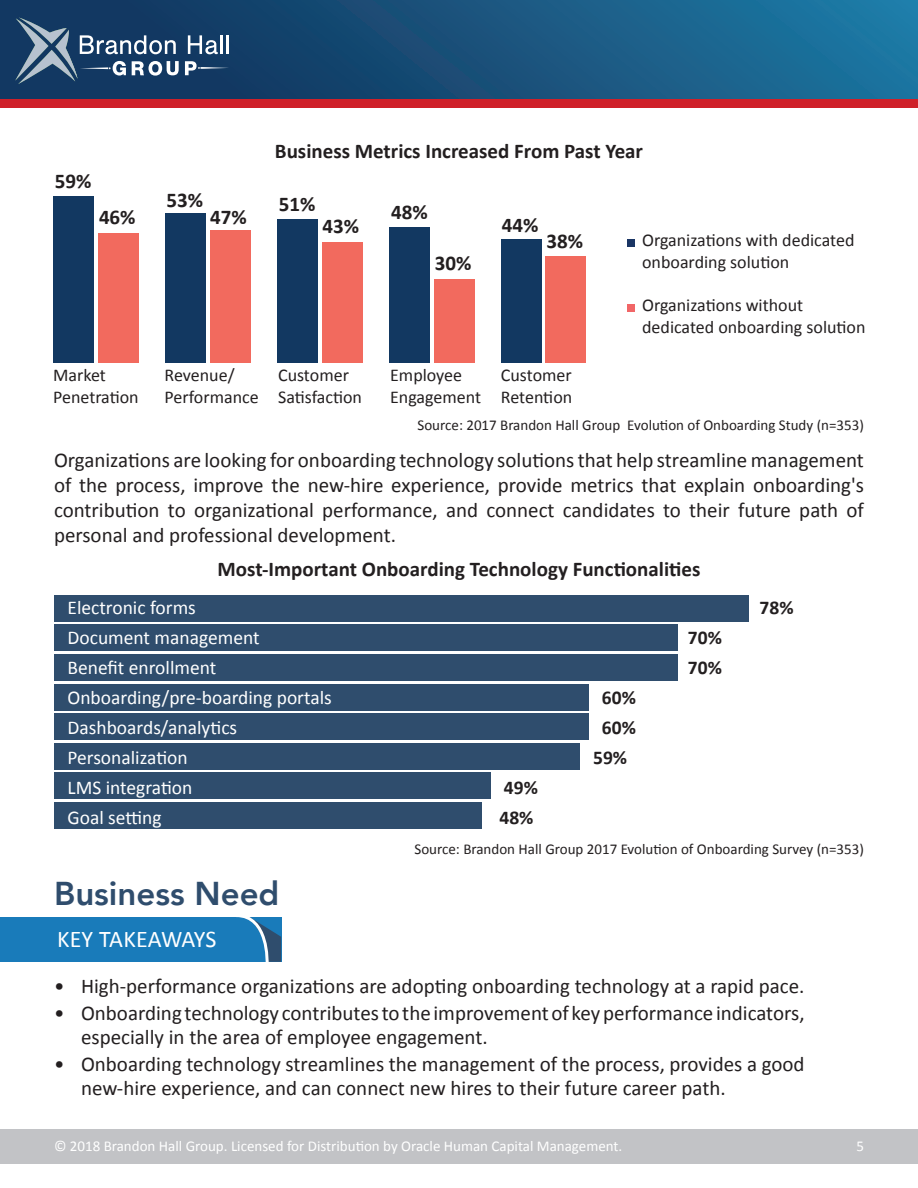
<style>
.page{position:relative;width:918px;height:1188px;background:#fff}
.page>*{position:absolute;margin:0;border:0;box-sizing:border-box;transform-origin:0 0}
.t1{font:800 33px "Avenir";color:#2f4d6d}
.t2{font:24px "Calibri";color:#fff}
.t3{font:21px/25.2px "Calibri";color:#231f20}
.t4{font:700 21px "Calibri";color:#231f20}
.t5{font:19.5px "Calibri";color:#fff}
.t6{font:700 19.5px "Calibri";color:#231f20}
.t7{font:18px/21.6px "Calibri";color:#231f20}
.t8{font:15px "Calibri";color:#231f20}
.t9{font:15px "Calibri";color:#fff}
</style>
<div class="page">
<svg style="left:0;top:0;width:918px;height:99px;background:#18557f"></svg>
<svg style="left:188px;top:35px;width:30px;height:19px"></svg>
<hr style="left:220px;top:35px;width:3px;height:19px;background:#fff">
<hr style="left:226px;top:35px;width:3px;height:19px;background:#fff">
<svg style="left:185px;top:61px;width:44px;height:14px"></svg>
<svg style="left:15px;top:17px;width:164px;height:67px;background:#3e5d7f"></svg>
<div style="left:0;top:99px;width:918px;height:9px;background:#cf2029"></div>
<div style="left:0;top:1130px;width:918px;height:34px;background:#c2c3c6"></div>
<div style="left:98px;top:234px;width:41px;height:129px;background:#f26a5e"></div>
<div style="left:210px;top:231px;width:41px;height:132px;background:#f26a5e"></div>
<div style="left:322px;top:242px;width:40px;height:121px;background:#f26a5e"></div>
<div style="left:434px;top:279px;width:40px;height:84px;background:#f26a5e"></div>
<div style="left:546px;top:256px;width:40px;height:107px;background:#f26a5e"></div>
<div style="left:54px;top:197px;width:40px;height:166px;background:#123861"></div>
<div style="left:166px;top:214px;width:40px;height:149px;background:#123861"></div>
<div style="left:277px;top:219px;width:41px;height:144px;background:#123861"></div>
<div style="left:389px;top:228px;width:41px;height:135px;background:#123861"></div>
<div style="left:501px;top:239px;width:40px;height:124px;background:#123861"></div>
<div style="left:627px;top:240px;width:7px;height:7px;background:#1a3564"></div>
<div style="left:627px;top:305px;width:7px;height:7px;background:#f16667"></div>
<div style="left:55px;top:802px;width:427px;height:27px;background:#2f4d6d"></div>
<div style="left:55px;top:773px;width:436px;height:26px;background:#2f4d6d"></div>
<div style="left:55px;top:743px;width:525px;height:27px;background:#2f4d6d"></div>
<div style="left:55px;top:713px;width:534px;height:27px;background:#2f4d6d"></div>
<div style="left:55px;top:684px;width:534px;height:26px;background:#2f4d6d"></div>
<div style="left:55px;top:654px;width:623px;height:27px;background:#2f4d6d"></div>
<div style="left:55px;top:625px;width:623px;height:26px;background:#2f4d6d"></div>
<div style="left:55px;top:595px;width:694px;height:27px;background:#2f4d6d"></div>
<div style="left:0;top:917px;width:281px;height:45px;background:#197bba"></div>
<svg style="left:236px;top:917px;width:45px;height:45px"></svg>
<p class="t4" style="left:55px;top:168px;width:38px">59%</p>
<p class="t4" style="left:99px;top:204px;width:38px">46%</p>
<p class="t4" style="left:275px;top:138px;width:370px">Business Metrics Increased From Past Year</p>
<p class="t4" style="left:166px;top:187px;width:38px">53%</p>
<p class="t4" style="left:279px;top:191px;width:38px">51%</p>
<p class="t4" style="left:210px;top:204px;width:38px">47%</p>
<p class="t4" style="left:323px;top:213px;width:38px">43%</p>
<p class="t4" style="left:391px;top:199px;width:38px">48%</p>
<p class="t4" style="left:435px;top:250px;width:38px">30%</p>
<p class="t4" style="left:502px;top:212px;width:38px">44%</p>
<p class="t4" style="left:547px;top:228px;width:38px">38%</p>
<p class="t7" style="left:642px;top:229px;width:214px">Organizations with dedicated onboarding solution</p>
<p class="t7" style="left:642px;top:294px;width:225px">Organizations without dedicated onboarding solution</p>
<p class="t7" style="left:165px;top:364px;width:96px">Revenue/<br>Performance</p>
<p class="t7" style="left:390px;top:364px;width:92px">Employee<br>Engagement</p>
<p class="t7" style="left:501px;top:364px;width:73px">Customer<br>Retention</p>
<p class="t7" style="left:53px;top:364px;width:87px">Market<br>Penetration</p>
<p class="t7" style="left:278px;top:364px;width:85px">Customer<br>Satisfaction</p>
<p class="t8" style="left:418px;top:415px;width:448px">Source: 2017 Brandon Hall Group Evolution of Onboarding Study (n=353)</p>
<p class="t3" style="left:54px;top:446px;width:812px;text-align:justify">Organizations are looking for onboarding technology solutions that help streamline management of the process, improve the new-hire experience, provide metrics that explain onboarding's contribution to organizational performance, and connect candidates to their future path of personal and professional development.</p>
<p class="t4" style="left:218px;top:556px;width:484px">Most-Important Onboarding Technology Functionalities</p>
<p class="t5" style="left:68px;top:595px;width:130px">Electronic forms</p>
<p class="t6" style="left:760px;top:595px;width:35px">78%</p>
<p class="t5" style="left:68px;top:625px;width:194px">Document management</p>
<p class="t6" style="left:688px;top:625px;width:35px">70%</p>
<p class="t5" style="left:68px;top:655px;width:150px">Benefit enrollment</p>
<p class="t6" style="left:688px;top:655px;width:35px">70%</p>
<p class="t5" style="left:68px;top:685px;width:266px">Onboarding/pre-boarding portals</p>
<p class="t6" style="left:602px;top:685px;width:35px">60%</p>
<p class="t5" style="left:68px;top:715px;width:171px">Dashboards/analytics</p>
<p class="t6" style="left:602px;top:715px;width:35px">60%</p>
<p class="t5" style="left:68px;top:745px;width:122px">Personalization</p>
<p class="t6" style="left:593px;top:745px;width:35px">59%</p>
<p class="t5" style="left:68px;top:775px;width:126px">LMS integration</p>
<p class="t6" style="left:504px;top:775px;width:35px">49%</p>
<p class="t5" style="left:68px;top:805px;width:96px">Goal setting</p>
<p class="t6" style="left:500px;top:805px;width:35px">48%</p>
<h1 class="t1" style="left:54px;top:868px;width:227px">Business Need</h1>
<p class="t2" style="left:57px;top:924px;width:161px">KEY TAKEAWAYS</p>
<p class="t8" style="left:414px;top:839px;width:451px">Source: Brandon Hall Group 2017 Evolution of Onboarding Survey (n=353)</p>
<p class="t3" style="left:54px;top:972px;width:752px">• High-performance organizations are adopting onboarding technology at a rapid pace.</p>
<p class="t3" style="left:81px;top:1000px;width:725px;line-height:24px;text-indent:-27px">• Onboarding technology contributes to the improvement of key performance indicators, especially in the area of employee engagement.</p>
<p class="t3" style="left:81px;top:1051px;width:725px;line-height:24px;text-indent:-27px">• Onboarding technology streamlines the management of the process, provides a good new-hire experience, and can connect new hires to their future career path.</p>
<p class="t9" style="left:54px;top:1137px;width:570px">© 2018 Brandon Hall Group. Licensed for Distribution by Oracle Human Capital Management.</p>
<p class="t9" style="left:857px;top:1137px;width:9px">5</p>
</div>
